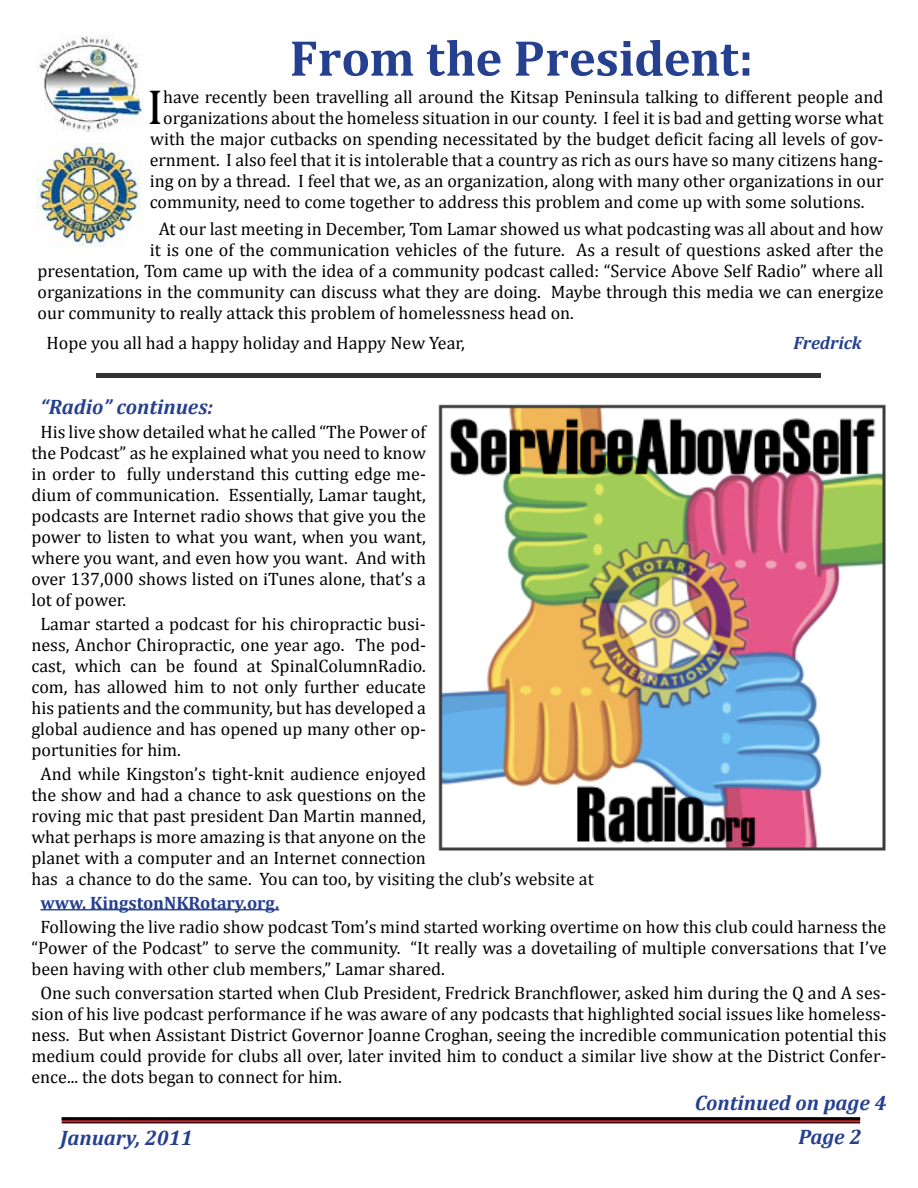
<style>
.page{position:relative;width:918px;height:1188px;background:#fff}
.page>*{position:absolute;margin:0;border:0;box-sizing:border-box;transform-origin:0 0}
.t1{font:700 51px "Cambria";letter-spacing:-.005em;color:#25408f}
.t2{font:49.5px "Cambria";color:#000}
.t3{font:italic 700 21px "Cambria";color:#25408f}
.t4{font:18px/21px "Cambria";color:#000;text-align:justify}
.t5{font:700 18px "Cambria";color:#25408f}
.t6{font:italic 700 18px "Cambria";color:#25408f}
</style>
<div class="page">
<img style="left:36px;top:36px;width:108px;height:95px">
<svg style="left:62px;top:1120px;width:798px;height:2px;background:#b31d23"></svg>
<hr style="left:62px;top:1117px;width:798px;height:3px;background:#000">
<hr style="left:62px;top:1122px;width:798px;height:1px;background:#000">
<img style="left:37px;top:143px;width:104px;height:103px">
<div style="left:94px;top:372px;width:727px;height:6px;background:#333"></div>
<hr style="left:40px;top:909px;width:239px;height:1px;background:#25408f">
<img style="left:438px;top:404px;width:448px;height:447px">
<h1 class="t1" style="left:290px;top:27px;width:465px">From the President:</h1>
<h2 class="t2" style="left:147px;top:78px;width:18px">I</h2>
<p class="t4" style="left:163px;top:86px;width:722px">have recently been travelling all around the Kitsap Peninsula talking to different people and</p>
<p class="t4" style="left:163px;top:107px;width:722px">organizations about the homeless situation in our county. I feel it is bad and getting worse what</p>
<p class="t4" style="left:150px;top:128px;width:735px">with the major cutbacks on spending necessitated by the budget deficit facing all levels of gov-</p>
<p class="t4" style="left:150px;top:149px;width:735px">ernment. I also feel that it is intolerable that a country as rich as ours have so many citizens hang-</p>
<p class="t4" style="left:150px;top:170px;width:735px">ing on by a thread. I feel that we, as an organization, along with many other organizations in our</p>
<p class="t4" style="left:150px;top:191px;width:716px">community, need to come together to address this problem and come up with some solutions.</p>
<p class="t4" style="left:159px;top:218px;width:726px">At our last meeting in December, Tom Lamar showed us what podcasting was all about and how</p>
<p class="t4" style="left:150px;top:239px;width:735px">it is one of the communication vehicles of the future. As a result of questions asked after the</p>
<p class="t4" style="left:38px;top:260px;width:847px">presentation, Tom came up with the idea of a community podcast called: “Service Above Self Radio” where all</p>
<p class="t4" style="left:38px;top:281px;width:847px">organizations in the community can discuss what they are doing. Maybe through this media we can energize</p>
<p class="t4" style="left:38px;top:302px;width:538px">our community to really attack this problem of homelessness head on.</p>
<p class="t4" style="left:47px;top:332px;width:420px">Hope you all had a happy holiday and Happy New Year,</p>
<p class="t6" style="left:794px;top:332px;width:70px">Fredrick</p>
<p class="t3" style="left:40px;top:394px;width:174px">“Radio” continues:</p>
<p class="t4" style="left:32px;top:421px;width:396px;text-indent:9px">His live show detailed what he called “The Power of the Podcast” as he explained what you need to know in order to fully understand this cutting edge me&shy;dium of communication. Essentially, Lamar taught, podcasts are Internet radio shows that give you the power to listen to what you want, when you want, where you want, and even how you want. And with over 137,000 shows listed on iTunes alone, that’s a lot of power.</p>
<p class="t4" style="left:32px;top:613px;width:396px;text-indent:9px">Lamar started a podcast for his chiropractic busi&shy;ness, Anchor Chiropractic, one year ago. The pod&shy;cast, which can be found at SpinalColumnRadio. com, has allowed him to not only further educate his patients and the community, but has developed a global audience and has opened up many other op&shy;portunities for him.</p>
<p class="t4" style="left:32px;top:763px;width:564px;text-align:left;text-indent:9px">And while Kingston’s tight-knit audience enjoyed<br>the show and had a chance to ask questions on the<br>roving mic that past president Dan Martin manned,<br>what perhaps is more amazing is that anyone on the<br>planet with a computer and an Internet connection<br>has a chance to do the same. You can too, by visiting the club’s website at</p>
<p class="t5" style="left:40px;top:892px;width:240px">www. KingstonNKRotary.org.</p>
<p class="t4" style="left:32px;top:916px;width:857px;text-indent:9px">Following the live radio show podcast Tom’s mind started working overtime on how this club could harness the “Power of the Podcast” to serve the community. “It really was a dovetailing of multiple conversations that I’ve been having with other club members,” Lamar shared.</p>
<p class="t4" style="left:32px;top:982px;width:856px;text-indent:9px">One such conversation started when Club President, Fredrick Branchflower, asked him during the Q and A ses&shy;sion of his live podcast performance if he was aware of any podcasts that highlighted social issues like homeless&shy;ness. But when Assistant District Governor Joanne Croghan, seeing the incredible communication potential this medium could provide for clubs all over, later invited him to conduct a similar live show at the District Confer&shy;ence... the dots began to connect for him.</p>
<p class="t3" style="left:695px;top:1090px;width:193px">Continued on page 4</p>
<p class="t3" style="left:60px;top:1125px;width:134px">January, 2011</p>
<p class="t3" style="left:798px;top:1124px;width:64px">Page 2</p>
</div>
